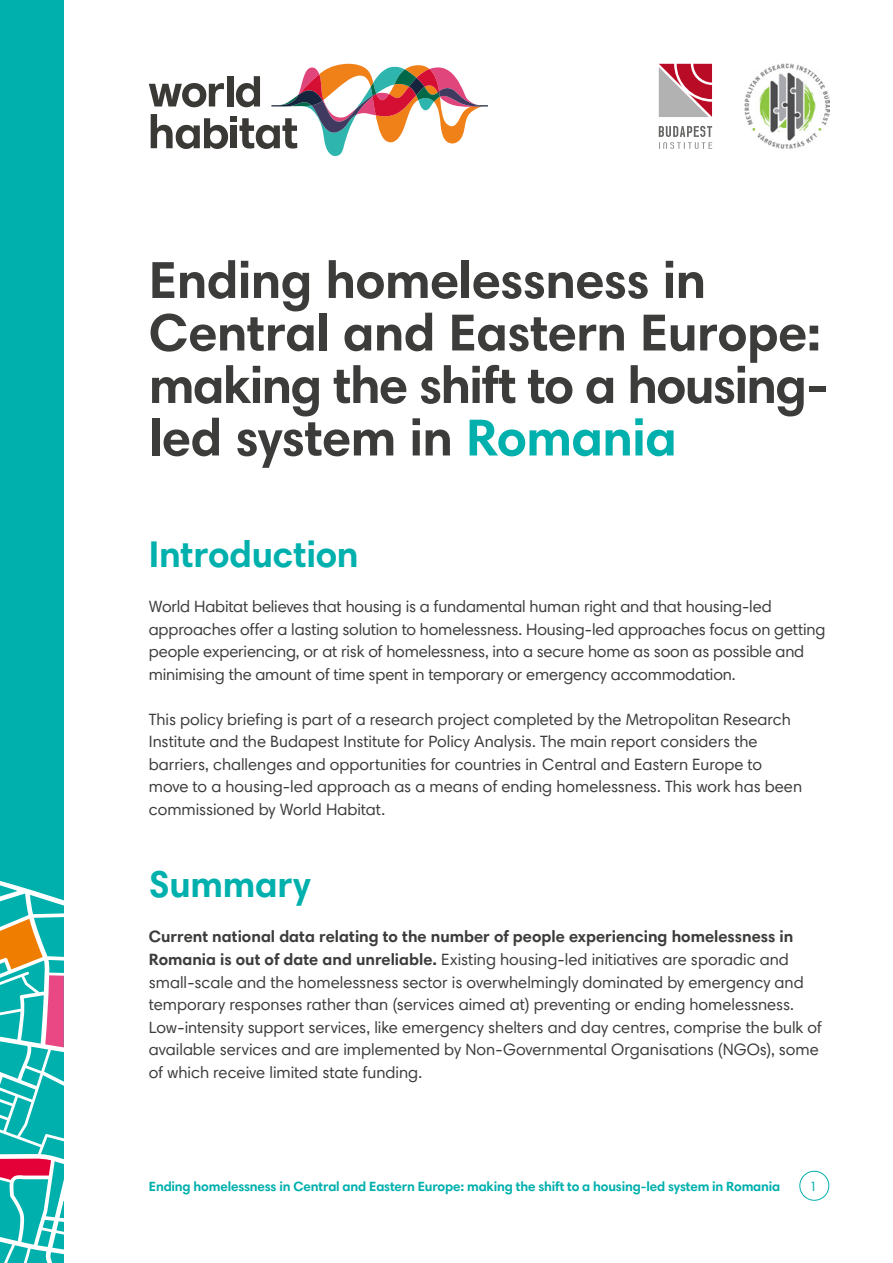
<style>
.page{position:relative;width:893px;height:1263px;background:#fff}
.page>*{position:absolute;margin:0;border:0;box-sizing:border-box;transform-origin:0 0}
.Heading{font:700 52.5px/52.5px "Harmonia Sans Pro Cyr";letter-spacing:-.01em;color:#3c3c3b}
.Sub-heading_1{font:700 37.5px "Harmonia Sans Pro Cyr";letter-spacing:-.005em;color:#00b0ad}
.Body_text{font:16.5px/22.5px "Harmonia Sans Pro Cyr";letter-spacing:-.005em;color:#3c3c3b}
.t1{font:700 13.5px "Harmonia Sans Pro Cyr";letter-spacing:-.01em;color:#00b0ad}
.t2{font:13.5px "Harmonia Sans Pro Cyr";color:#00b0ad}
.s1{color:#00b0ad}
.s2{font-weight:700}
</style>
<div class="page">
<div style="left:799px;top:1171px;width:30px;height:30px;border:1px solid #00b0ad;border-radius:50%"></div>
<div style="left:0;top:0;width:64px;height:1263px;background:#00b0ad"></div>
<svg style="left:0;top:881px;width:64px;height:382px"></svg>
<img style="left:744px;top:64px;width:85px;height:85px">
<svg style="left:659px;top:64px;width:53px;height:53px;background:#c07681"></svg>
<svg style="left:659px;top:126px;width:53px;height:23px"></svg>
<svg style="left:149px;top:83px;width:75px;height:24px"></svg>
<div style="left:227px;top:76px;width:6px;height:30px;background:#3b3935"></div>
<svg style="left:151px;top:114px;width:77px;height:35px"></svg>
<div style="left:230px;top:116px;width:7px;height:6px;background:#3b3935"></div>
<div style="left:231px;top:125px;width:6px;height:23px;background:#3b3935"></div>
<svg style="left:236px;top:64px;width:252px;height:92px"></svg>
<p class="Heading" style="left:149px;top:253px;width:674px">Ending homelessness in<br>Central and Eastern Europe:</p>
<p class="Heading" style="left:149px;top:358px;width:682px">making the shift to a housing&shy;led system in <span class="s1">Romania</span></p>
<p class="Sub-heading_1" style="left:149px;top:531px;width:211px">Introduction</p>
<p class="Body_text" style="left:149px;top:595px;width:678px">World Habitat believes that housing is a fundamental human right and that housing-led approaches offer a lasting solution to homelessness. Housing-led approaches focus on getting people experiencing, or at risk of homelessness, into a secure home as soon as possible and minimising the amount of time spent in temporary or emergency accommodation.</p>
<p class="Body_text" style="left:149px;top:708px;width:655px">This policy briefing is part of a research project completed by the Metropolitan Research Institute and the Budapest Institute for Policy Analysis. The main report considers the barriers, challenges and opportunities for countries in Central and Eastern Europe to move to a housing-led approach as a means of ending homelessness. This work has been commissioned by World Habitat.</p>
<p class="Sub-heading_1" style="left:149px;top:861px;width:163px">Summary</p>
<p class="Body_text" style="left:149px;top:925px;width:674px"><span class="s2">Current national data relating to the number of people experiencing homelessness in Romania is out of date and unreliable.</span> Existing housing-led initiatives are sporadic and small-scale and the homelessness sector is overwhelmingly dominated by emergency and temporary responses rather than (services aimed at) preventing or ending homelessness.<br>Low-intensity support services, like emergency shelters and day centres, comprise the bulk of available services and are implemented by Non-Governmental Organisations (NGOs), some of which receive limited state funding.</p>
<p class="t1" style="left:149px;top:1177px;width:633px">Ending homelessness in Central and Eastern Europe: making the shift to a housing-led system in Romania</p>
<p class="t2" style="left:810px;top:1178px;width:9px">1</p>
</div>
